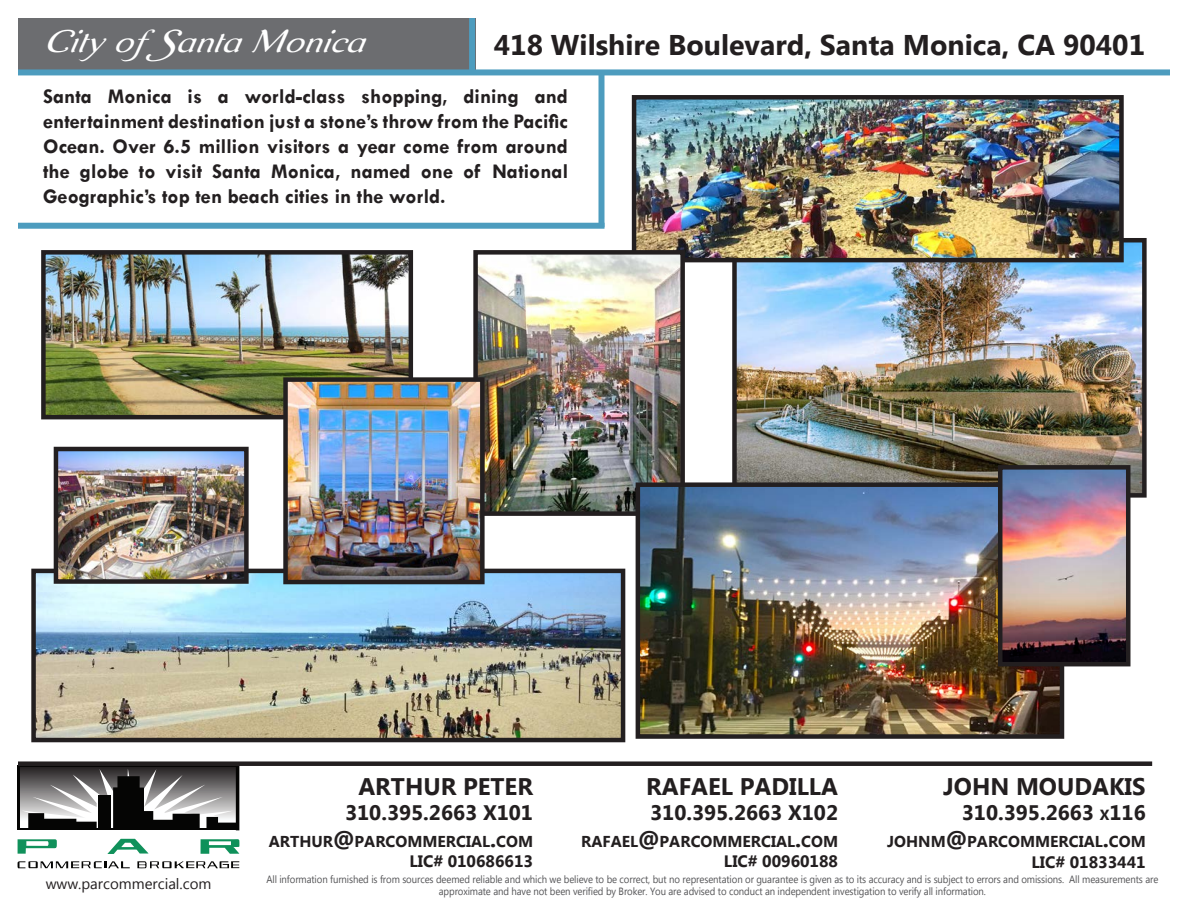
<style>
.page{position:relative;width:1188px;height:918px;background:#fff}
.page>*{position:absolute;margin:0;border:0;box-sizing:border-box;transform-origin:0 0}
.t1{font:italic expanded 33px "Aurelis ADF Script No 2 Std";color:#fff}
.t2{font:700 28.5px "Microsoft Tai Le";color:#231f20}
.t3{font:700 24px "Microsoft Tai Le";color:#231f20}
.t4{font:700 21px/25.2px "Tw Cen";color:#231f20;text-align:justify}
.t5{font:700 21px "Microsoft Tai Le";color:#231f20}
.t6{font:700 21px "Microsoft Tai Le";color:#231f20}
.t7{font:700 18px/21.6px "Microsoft New Tai Lue";color:#231f20;text-align:justify}
.t8{font:700 16.5px "Microsoft Tai Le";color:#231f20}
.t9{font:700 16.5px "Microsoft Tai Le";color:#231f20}
.t10{font:700 15.75px "Microsoft Tai Le";color:#231f20}
.t11{font:15px "Microsoft Tai Le";color:#231f20}
.t12{font:10.5px "Microsoft New Tai Lue";letter-spacing:-.01em;color:#535355;scale:.91 1}
.s1{font-size:22.5px}
.s2{font-size:14.7px}
</style>
<div class="page">
<img style="left:730px;top:238px;width:417px;height:262px">
<img style="left:36px;top:574px;width:584px;height:163px">
<div style="left:31px;top:569px;width:594px;height:173px;border:4px solid #231f20"></div>
<img style="left:46px;top:255px;width:362px;height:159px">
<div style="left:41px;top:250px;width:372px;height:169px;border:4px solid #231f20"></div>
<img style="left:637px;top:100px;width:482px;height:157px">
<div style="left:632px;top:95px;width:492px;height:167px;border:4px solid #231f20"></div>
<img style="left:51px;top:446px;width:200px;height:140px">
<hr style="left:18px;top:828px;width:221px;height:2px;background:#050504">
<hr style="left:18px;top:765px;width:2px;height:63px;background:#050504">
<hr style="left:18px;top:765px;width:220px;height:2px;background:#050504">
<svg style="left:22px;top:766px;width:217px;height:62px"></svg>
<svg style="left:18px;top:839px;width:39px;height:15px"></svg>
<svg style="left:107px;top:839px;width:41px;height:15px"></svg>
<svg style="left:201px;top:839px;width:38px;height:15px"></svg>
<svg style="left:18px;top:861px;width:112px;height:7px"></svg>
<svg style="left:137px;top:861px;width:102px;height:7px"></svg>
<div style="left:18px;top:761px;width:1134px;height:5px;background:#231f20"></div>
<img style="left:478px;top:255px;width:202px;height:256px">
<div style="left:473px;top:250px;width:212px;height:266px;border:4px solid #231f20"></div>
<img style="left:281px;top:375px;width:206px;height:212px">
<img style="left:641px;top:487px;width:418px;height:247px">
<div style="left:636px;top:482px;width:428px;height:257px;border:4px solid #231f20"></div>
<img style="left:1003px;top:470px;width:122px;height:191px">
<div style="left:998px;top:465px;width:132px;height:201px;border:4px solid #231f20"></div>
<div style="left:18px;top:223px;width:586px;height:6px;background:#4d9cbe"></div>
<div style="left:598px;top:72px;width:6px;height:155px;background:#4d9cbe"></div>
<div style="left:18px;top:18px;width:457px;height:52px;background:#6c6d70"></div>
<div style="left:18px;top:69px;width:1152px;height:6px;background:#4d9cbe"></div>
<div style="left:469px;top:18px;width:6px;height:57px;background:#4d9cbe"></div>
<p class="t1" style="left:43px;top:21px;width:322px">City ofSanta Monica</p>
<p class="t2" style="left:494px;top:29px;width:653px">418 Wilshire Boulevard, Santa Monica, CA 90401</p>
<p class="t7" style="left:119px;top:86px;width:438px">Downtown Santa Monica is a world-class shopping, dining and entertainment destination just a stone’s throw from the Pacific Ocean. Over 6.5 million</p>
<p class="t4" style="left:43px;top:83px;width:526px">Santa Monica is a world-class shopping, dining and entertainment destination just a stone’s throw from the Pacific Ocean. Over 6.5 million visitors a year come from around the globe to visit Santa Monica, named one of National Geographic’s top ten beach cities in the world.</p>
<p class="t7" style="left:119px;top:194px;width:279px">top ten beach cities in the world.</p>
<p class="t3" style="left:358px;top:773px;width:176px">ARTHUR PETER</p>
<p class="t5" style="left:345px;top:801px;width:189px">310.395.2663 X101</p>
<p class="t10" style="left:269px;top:833px;width:266px">ARTHUR<span class="s1">@</span>PARCOMMERCIAL<span class="s1">.</span>COM</p>
<p class="t8" style="left:409px;top:852px;width:125px">LIC# 010686613</p>
<p class="t3" style="left:646px;top:773px;width:193px">RAFAEL PADILLA</p>
<p class="t5" style="left:650px;top:801px;width:189px">310.395.2663 X102</p>
<p class="t10" style="left:581px;top:833px;width:259px">RAFAEL<span class="s1">@</span>PARCOMMERCIAL<span class="s1">.</span>COM</p>
<p class="t8" style="left:724px;top:852px;width:116px">LIC# 00960188</p>
<p class="t3" style="left:943px;top:773px;width:204px">JOHN MOUDAKIS</p>
<p class="t6" style="left:962px;top:801px;width:185px">310.395.2663 <span class="s2">X</span>116</p>
<p class="t10" style="left:887px;top:833px;width:260px">JOHNM<span class="s1">@</span>PARCOMMERCIAL<span class="s1">.</span>COM</p>
<p class="t9" style="left:1032px;top:853px;width:116px">LIC# 01833441</p>
<p class="t11" style="left:46px;top:875px;width:167px">www.parcommercial.com</p>
<p class="t12" style="left:266px;top:873px;width:982px">All information furnished is from sources deemed reliable and which we believe to be correct, but no representation or guarantee is given as to its accuracy and is subject to errors and omissions. All measurements are</p>
<p class="t12" style="left:439px;top:886px;width:603px">approximate and have not been verified by Broker. You are advised to conduct an independent investigation to verify all information.</p>
</div>
